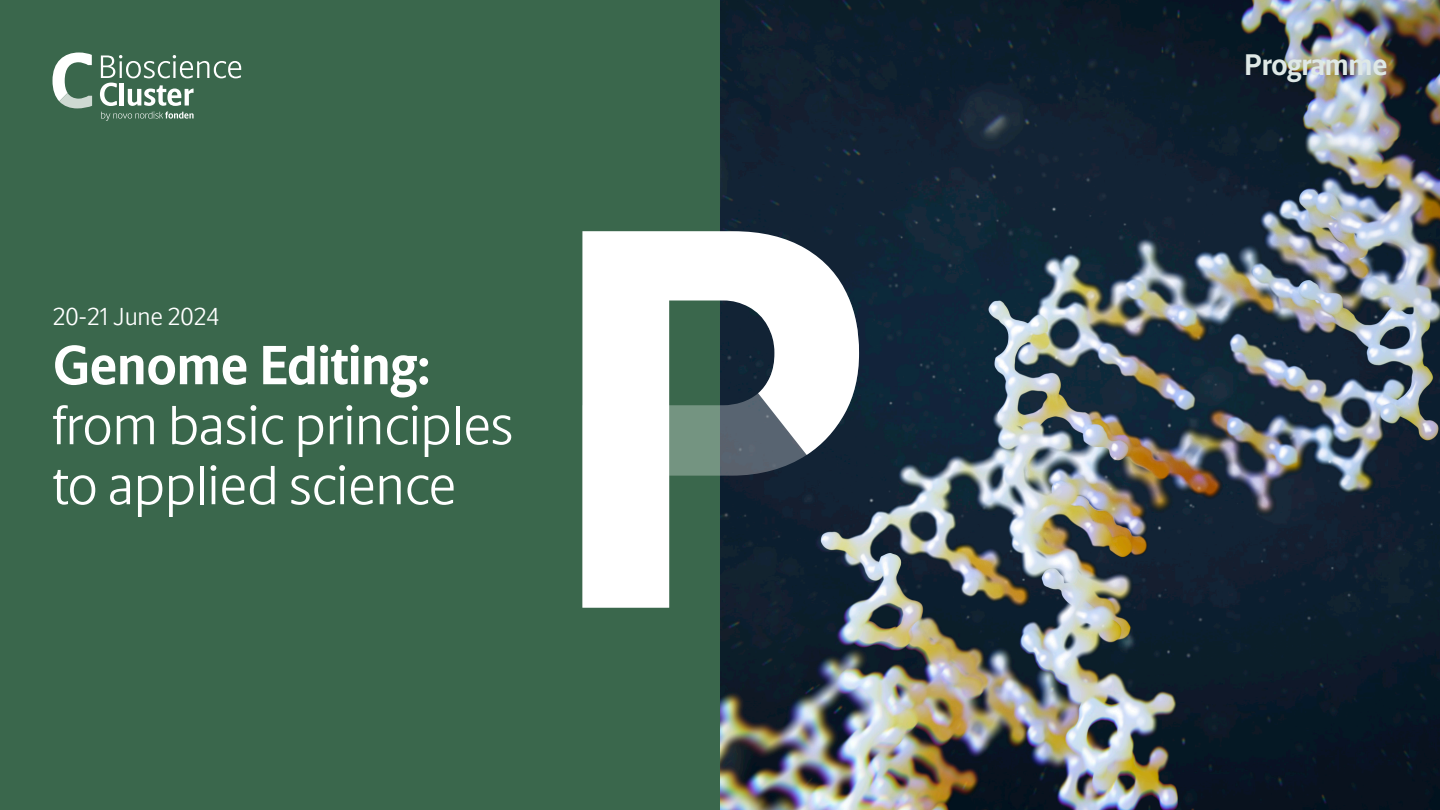
<style>
.page{position:relative;width:1440px;height:810px;background:#fff}
.page>*{position:absolute;margin:0;border:0;box-sizing:border-box;transform-origin:0 0}
.t1{font:300 55.5px/60px "Novo Apply Sans";letter-spacing:-.01em;color:#fff}
.t2{font:700 55.5px "Novo Apply Sans";letter-spacing:-.01em;color:#fff}
.t3{font:700 30px "Novo Apply Sans";letter-spacing:-.01em;color:#dee8e6}
.t4{font:300 24.75px "Novo Apply Sans";letter-spacing:-.01em;color:#fff}
</style>
<div class="page">
<img style="left:720px;top:0;width:720px;height:810px">
<div style="left:0;top:0;width:720px;height:810px;background:#3a674c"></div>
<svg style="left:582px;top:231px;width:277px;height:377px"></svg>
<svg style="left:53px;top:53px;width:39px;height:55px"></svg>
<svg style="left:100px;top:55px;width:141px;height:51px"></svg>
<svg style="left:101px;top:112px;width:93px;height:9px"></svg>
<p class="t4" style="left:52px;top:299px;width:169px">20-21 June 2024</p>
<p class="t2" style="left:52px;top:325px;width:379px">Genome Editing:</p>
<p class="t1" style="left:52px;top:393px;width:463px">from basic principles to applied science</p>
<p class="t3" style="left:1244px;top:43px;width:145px">Programme</p>
</div>
